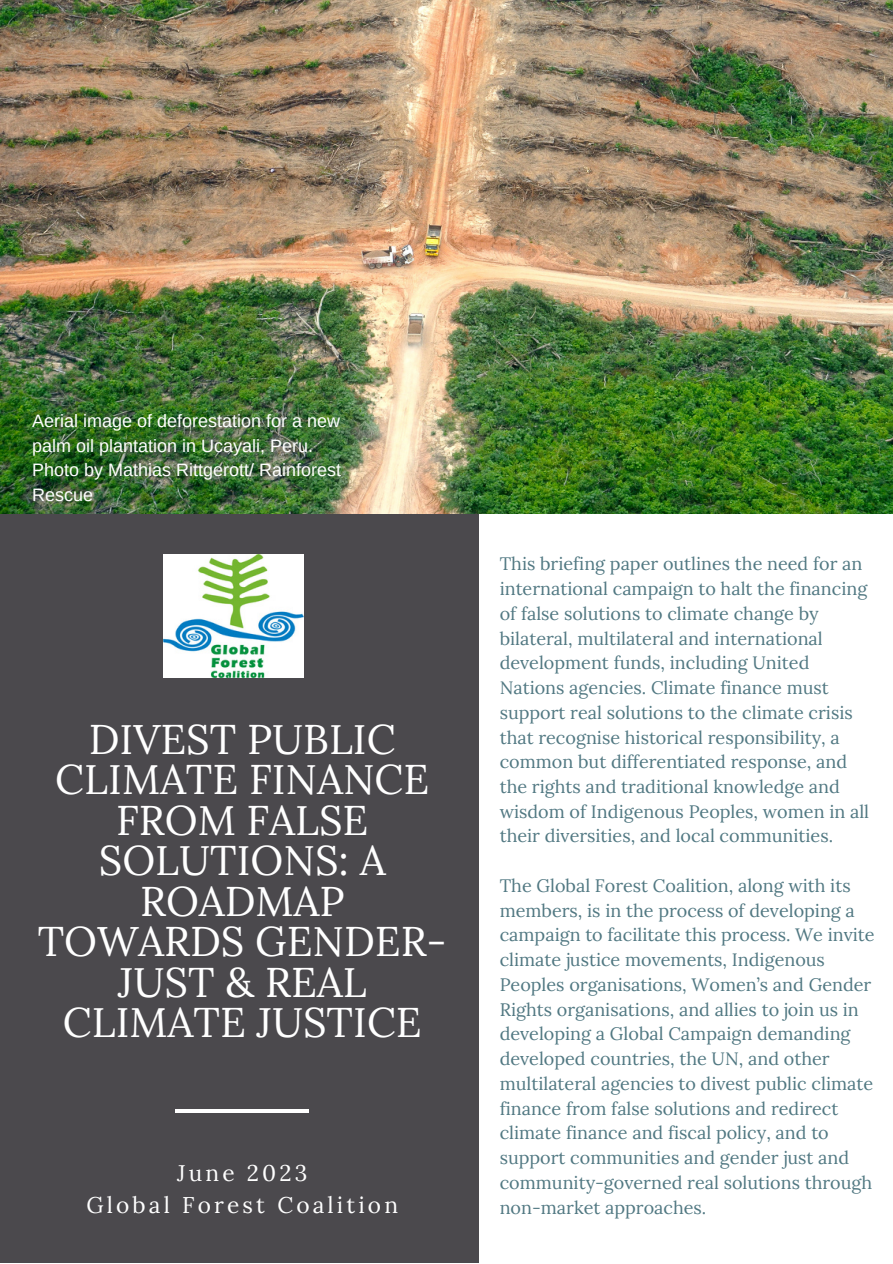
<style>
.page{position:relative;width:893px;height:1264px;background:#fff}
.page>*{position:absolute;margin:0;border:0;box-sizing:border-box;transform-origin:0 0}
.t1{font:41.4px/40.5px "Lora";color:#fff;text-align:center}
.t2{font:22.65px "Lora";letter-spacing:.14em;color:#fff}
.t3{font:18px/24.8px "Lora";color:#517882}
.t4{font:18px/24.8px "Arimo";color:#fff}
</style>
<div class="page">
<div style="left:0;top:507px;width:479px;height:755px;background:#4b494d"></div>
<svg style="left:175px;top:1109px;width:134px;height:3px"></svg>
<img style="left:163px;top:554px;width:140px;height:124px">
<img style="left:0;top:0;width:892px;height:514px">
<p class="t4" style="left:32px;top:408px;width:309px">Aerial image of deforestation for a new palm oil plantation in Ucayali, Peru.</p>
<p class="t4" style="left:32px;top:457px;width:310px">Photo by Mathias Rittgerott/ Rainforest<br>Rescue</p>
<p class="t1" style="left:38px;top:718px;width:410px">DIVEST PUBLIC<br>CLIMATE FINANCE<br>FROM FALSE<br>SOLUTIONS: A<br>ROADMAP<br>TOWARDS GENDER-<br>JUST &amp; REAL<br>CLIMATE JUSTICE</p>
<p class="t2" style="left:177px;top:1158px;width:132px">June 2023</p>
<p class="t2" style="left:86px;top:1189px;width:313px">Global Forest Coalition</p>
<p class="t3" style="left:499px;top:551px;width:371px">This briefing paper outlines the need for an international campaign to halt the financing of false solutions to climate change by bilateral, multilateral and international development funds, including United Nations agencies. Climate finance must support real solutions to the climate crisis that recognise historical responsibility, a common but differentiated response, and the rights and traditional knowledge and wisdom of Indigenous Peoples, women in all their diversities, and local communities.</p>
<p class="t3" style="left:499px;top:873px;width:376px">The Global Forest Coalition, along with its members, is in the process of developing a campaign to facilitate this process. We invite climate justice movements, Indigenous Peoples organisations, Women’s and Gender Rights organisations, and allies to join us in developing a Global Campaign demanding developed countries, the UN, and other multilateral agencies to divest public climate finance from false solutions and redirect climate finance and fiscal policy, and to support communities and gender just and community-governed real solutions through non-market approaches.</p>
</div>
